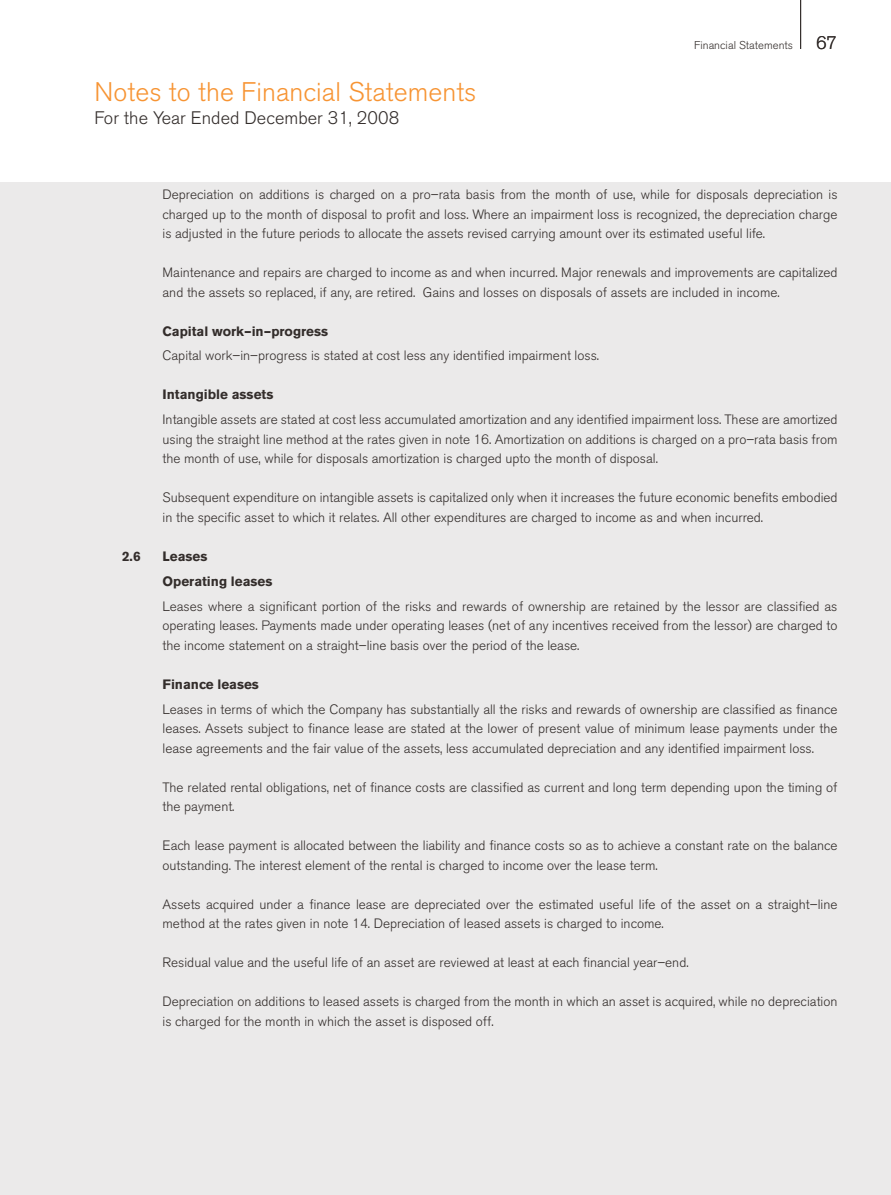
<style>
.page{position:relative;width:891px;height:1195px;background:#fff}
.page>*{position:absolute;margin:0;border:0;box-sizing:border-box;transform-origin:0 0}
.t1{font:300 26.7px "Akzidenz Grotesk BE";letter-spacing:.005em;color:#f79433}
.t2{font:300 18px "Akzidenz Grotesk BE";letter-spacing:.005em;color:#332d2b}
.t3{font:300 13.5px/19.5px "Akzidenz Grotesk BE";color:#332d2b}
.t4{font:700 13.5px/24.9px "Akzidenz Grotesk BE";color:#332d2b}
.t5{font:300 11.25px "Akzidenz Grotesk BE";letter-spacing:.005em;color:#332d2b}
</style>
<div class="page">
<div style="left:0;top:182px;width:891px;height:1013px;background:#ebeaea"></div>
<hr style="left:800px;top:0;width:1px;height:49px;background:#332d2b">
<h1 class="t1" style="left:94px;top:77px;width:383px">Notes to the Financial Statements</h1>
<h2 class="t2" style="left:94px;top:107px;width:306px">For the Year Ended December 31, 2008</h2>
<p class="t5" style="left:694px;top:39px;width:101px">Financial Statements</p>
<h2 class="t2" style="left:816px;top:33px;width:22px">67</h2>
<p class="t3" style="left:163px;top:185px;width:677px;text-align:justify">Depreciation on additions is charged on a pro–rata basis from the month of use, while for disposals depreciation is charged up to the month of disposal to profit and loss. Where an impairment loss is recognized, the depreciation charge is adjusted in the future periods to allocate the assets revised carrying amount over its estimated useful life.</p>
<p class="t3" style="left:163px;top:263px;width:676px">Maintenance and repairs are charged to income as and when incurred. Major renewals and improvements are capitalized and the assets so replaced, if any, are retired. Gains and losses on disposals of assets are included in income.</p>
<p class="t4" style="left:163px;top:318px;width:167px">Capital work–in–progress</p>
<p class="t3" style="left:163px;top:346px;width:438px">Capital work–in–progress is stated at cost less any identified impairment loss.</p>
<p class="t4" style="left:163px;top:382px;width:112px">Intangible assets</p>
<p class="t3" style="left:163px;top:410px;width:677px;text-align:justify">Intangible assets are stated at cost less accumulated amortization and any identified impairment loss. These are amortized using the straight line method at the rates given in note 16. Amortization on additions is charged on a pro–rata basis from the month of use, while for disposals amortization is charged upto the month of disposal.</p>
<p class="t3" style="left:163px;top:488px;width:677px">Subsequent expenditure on intangible assets is capitalized only when it increases the future economic benefits embodied in the specific asset to which it relates. All other expenditures are charged to income as and when incurred.</p>
<p class="t4" style="left:122px;top:544px;width:20px">2.6</p>
<p class="t4" style="left:163px;top:544px;width:111px">Leases<br>Operating leases</p>
<p class="t3" style="left:163px;top:596px;width:677px;text-align:justify">Leases where a significant portion of the risks and rewards of ownership are retained by the lessor are classified as operating leases. Payments made under operating leases (net of any incentives received from the lessor) are charged to the income statement on a straight–line basis over the period of the lease.</p>
<p class="t4" style="left:163px;top:672px;width:98px">Finance leases</p>
<p class="t3" style="left:163px;top:699px;width:677px;text-align:justify">Leases in terms of which the Company has substantially all the risks and rewards of ownership are classified as finance leases. Assets subject to finance lease are stated at the lower of present value of minimum lease payments under the lease agreements and the fair value of the assets, less accumulated depreciation and any identified impairment loss.</p>
<p class="t3" style="left:163px;top:777px;width:676px">The related rental obligations, net of finance costs are classified as current and long term depending upon the timing of the payment.</p>
<p class="t3" style="left:163px;top:836px;width:677px">Each lease payment is allocated between the liability and finance costs so as to achieve a constant rate on the balance outstanding. The interest element of the rental is charged to income over the lease term.</p>
<p class="t3" style="left:163px;top:894px;width:676px">Assets acquired under a finance lease are depreciated over the estimated useful life of the asset on a straight–line method at the rates given in note 14. Depreciation of leased assets is charged to income.</p>
<p class="t3" style="left:163px;top:953px;width:528px">Residual value and the useful life of an asset are reviewed at least at each financial year–end.</p>
<p class="t3" style="left:163px;top:992px;width:676px">Depreciation on additions to leased assets is charged from the month in which an asset is acquired, while no depreciation is charged for the month in which the asset is disposed off.</p>
</div>
